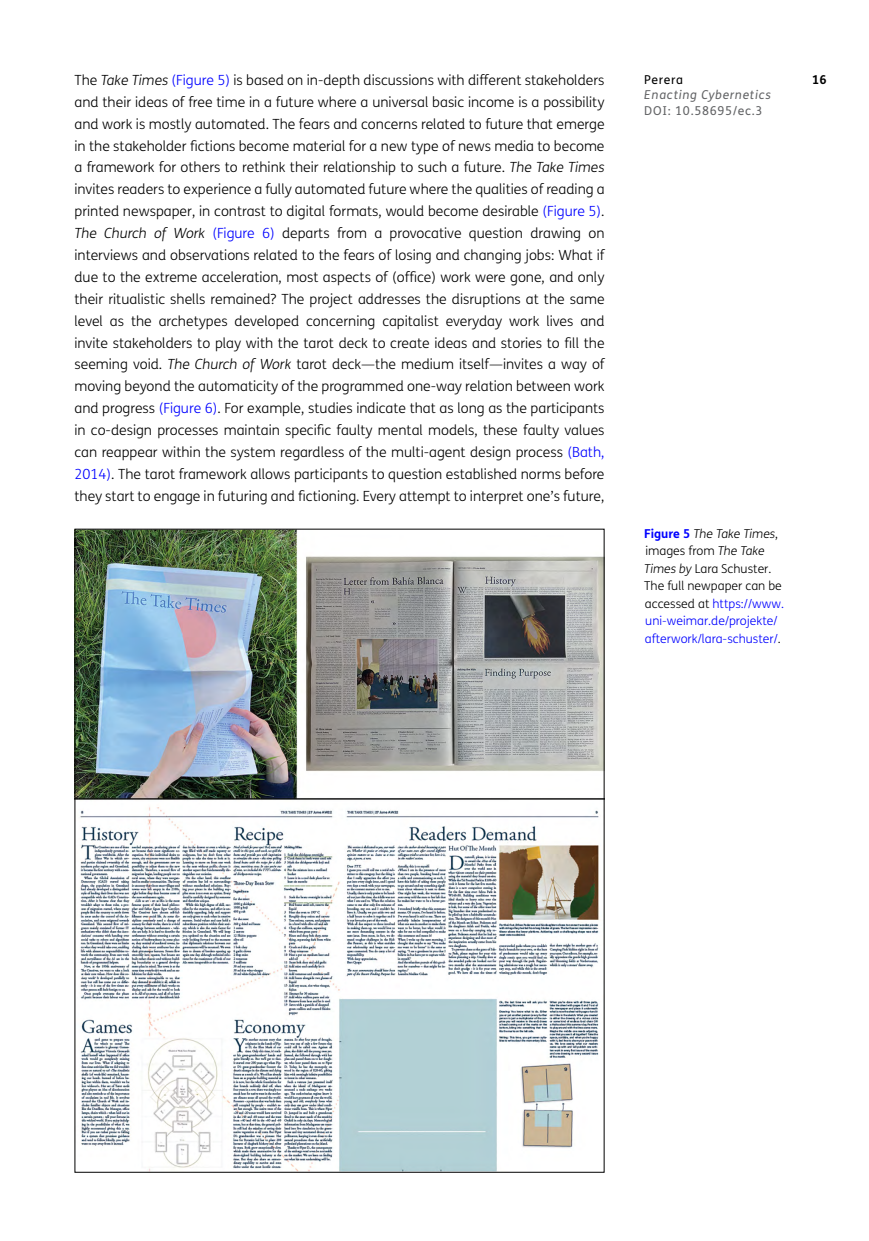
<style>
.page{position:relative;width:869px;height:1241px;background:#fff}
.page>*{position:absolute;margin:0;border:0;box-sizing:border-box;transform-origin:0 0}
.Body_Copy{font:300 14px/21.9px "FS Me";color:#000;text-align:justify}
.Figure_copy{font:300 12.25px/17.5px "FS Me";color:#00f}
.t1{font:italic 12.25px "FS Me";letter-spacing:.06em;color:#636466}
.t2{font:12.25px "FS Me";letter-spacing:.06em;color:#636466}
.t3{font:12.25px "FS Me";letter-spacing:.045em;color:#000}
.t4{font:700 12.25px "FS Me";color:#000}
.s1{font-style:italic}
.s2{color:#00f}
.s3{font-weight:700}
.s4{font-style:italic;color:#000}
.s5{color:#000}
</style>
<div class="page">
<img style="left:76px;top:530px;width:526px;height:640px">
<p class="Body_Copy" style="left:74px;top:69px;width:531px">The <span class="s1">Take Times</span> <span class="s2">(Figure 5)</span> is based on in-depth discussions with different stakeholders and their ideas of free time in a future where a universal basic income is a possibility and work is mostly automated. The fears and concerns related to future that emerge in the stakeholder fictions become material for a new type of news media to become a framework for others to rethink their relationship to such a future. <span class="s1">The Take Times </span>invites readers to experience a fully automated future where the qualities of reading a printed newspaper, in contrast to digital formats, would become desirable <span class="s2">(Figure 5)</span>.<br><span class="s1">The Church of Work</span> <span class="s2">(Figure 6)</span> departs from a provocative question drawing on interviews and observations related to the fears of losing and changing jobs: What if due to the extreme acceleration, most aspects of (office) work were gone, and only their ritualistic shells remained? The project addresses the disruptions at the same level as the archetypes developed concerning capitalist everyday work lives and invite stakeholders to play with the tarot deck to create ideas and stories to fill the seeming void. <span class="s1">The Church of Work</span> tarot deck—the medium itself—invites a way of moving beyond the automaticity of the programmed one-way relation between work and progress <span class="s2">(Figure 6)</span>. For example, studies indicate that as long as the participants in co-design processes maintain specific faulty mental models, these faulty values can reappear within the system regardless of the multi-agent design process <span class="s2">(Bath, 2014)</span>. The tarot framework allows participants to question established norms before they start to engage in futuring and fictioning. Every attempt to interpret one’s future,</p>
<p class="t3" style="left:644px;top:72px;width:40px">Perera</p>
<p class="t4" style="left:811px;top:72px;width:16px">16</p>
<p class="t1" style="left:644px;top:88px;width:128px">Enacting Cybernetics</p>
<p class="t2" style="left:644px;top:104px;width:120px">DOI: 10.58695/ec.3</p>
<p class="Figure_copy" style="left:643px;top:525px;width:141px"><span class="s3">Figure 5</span> <span class="s4">The Take Times</span><span class="s5">, images from</span> <span class="s4">The Take<br>Times by</span> <span class="s5">Lara Schuster.<br>The full newpaper can be accessed at</span> https://www. uni-weimar.de/projekte/ afterwork/lara-schuster/<span class="s5">.</span></p>
</div>
